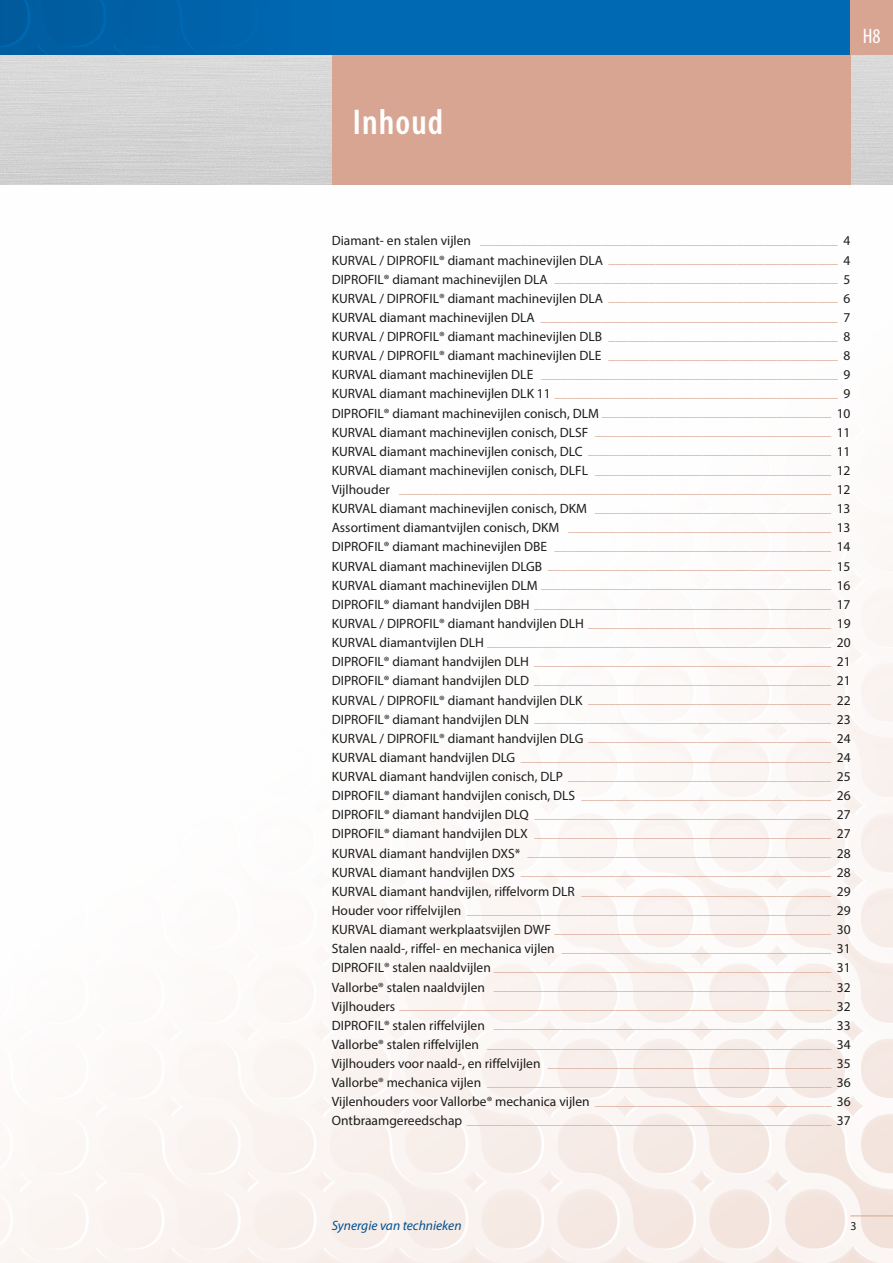
<style>
.page{position:relative;width:893px;height:1263px;background:#fff}
.page>*{position:absolute;margin:0;border:0;box-sizing:border-box;transform-origin:0 0}
.t1{font:600 condensed 36px "Myriad Pro";letter-spacing:.03em;color:#fff}
.t2{font:condensed 21px "Myriad Pro";color:#fff}
.t3{font:13.5px/19.2px "Myriad Pro";color:#d8a592}
.t4{font:13.5px/19.2px "Myriad Pro";color:#1d1d1b;text-align:justify}
.t5{font:italic 13.5px "Myriad Pro";color:#005092}
.t6{font:12px "Myriad Pro";color:#1d1d1b}
.s1{color:#1d1d1b}
.s2{color:#d8a592}
</style>
<div class="page">
<img style="left:0;top:575px;width:893px;height:688px">
<hr style="left:850px;top:1216px;width:43px;height:1px;background:#d8a592">
<div style="left:850px;top:0;width:43px;height:55px;background:#d8a592"></div>
<div style="left:0;top:0;width:850px;height:55px;background:linear-gradient(to right,#0060a5,#006cba)"></div>
<img style="left:0;top:55px;width:893px;height:130px">
<div style="left:332px;top:55px;width:518px;height:130px;background:#d8a592"></div>
<h1 class="t1" style="left:353px;top:102px;width:92px">Inhoud</h1>
<h2 class="t2" style="left:863px;top:23px;width:19px">H8</h2>
<p class="t3" style="left:332px;top:229px;width:520px;line-height:20.5px"><span class="s1">Diamant- en stalen vijlen</span> _____________________________________________________ <span class="s1">4<br>KURVAL / DIPROFIL® diamant machinevijlen DLA</span> __________________________________ <span class="s1">4</span></p>
<p class="t3" style="left:332px;top:267px;width:520px;line-height:20.5px"><span class="s1">DIPROFIL® diamant machinevijlen DLA</span> __________________________________________ <span class="s1">5<br>KURVAL / DIPROFIL® diamant machinevijlen DLA</span> __________________________________ <span class="s1">6</span></p>
<p class="t3" style="left:332px;top:305px;width:520px;line-height:20.5px"><span class="s1">KURVAL diamant machinevijlen DLA</span> ____________________________________________ <span class="s1">7<br>KURVAL / DIPROFIL® diamant machinevijlen DLB</span> __________________________________ <span class="s1">8</span></p>
<p class="t3" style="left:332px;top:346px;width:520px;line-height:17.9px"><span class="s1">KURVAL / DIPROFIL® diamant machinevijlen DLE</span> __________________________________ <span class="s1">8<br>KURVAL diamant machinevijlen DLE</span> ____________________________________________ <span class="s1">9</span></p>
<p class="t3" style="left:332px;top:382px;width:520px;line-height:20.5px"><span class="s1">KURVAL diamant machinevijlen DLK 11</span> __________________________________________ <span class="s1">9<br>DIPROFIL® diamant machinevijlen conisch, DLM</span> __________________________________ <span class="s1">10</span></p>
<p class="t4" style="left:332px;top:422px;width:520px">KURVAL diamant machinevijlen conisch, DLSF <span class="s2">___________________________________</span> 11<br>KURVAL diamant machinevijlen conisch, DLC <span class="s2">____________________________________</span> 11<br>KURVAL diamant machinevijlen conisch, DLFL <span class="s2">___________________________________</span> 12</p>
<p class="t3" style="left:332px;top:478px;width:520px;line-height:20.5px"><span class="s1">Vijlhouder</span> ________________________________________________________________ <span class="s1">12<br>KURVAL diamant machinevijlen conisch, DKM</span> ___________________________________ <span class="s1">13</span></p>
<p class="t3" style="left:332px;top:517px;width:520px;text-align:justify"><span class="s1">Assortiment diamantvijlen conisch, DKM</span> _______________________________________ <span class="s1">13<br>DIPROFIL® diamant machinevijlen DBE</span> _________________________________________ <span class="s1">14<br>KURVAL diamant machinevijlen DLGB</span> __________________________________________ <span class="s1">15<br>KURVAL diamant machinevijlen DLM</span> ___________________________________________ <span class="s1">16<br>DIPROFIL® diamant handvijlen DBH</span> ____________________________________________ <span class="s1">17</span></p>
<p class="t3" style="left:332px;top:614px;width:520px;line-height:17.9px"><span class="s1">KURVAL / DIPROFIL® diamant handvijlen DLH</span> ____________________________________ <span class="s1">19<br>KURVAL diamantvijlen DLH</span> ___________________________________________________ <span class="s1">20</span></p>
<p class="t3" style="left:332px;top:650px;width:520px"><span class="s1">DIPROFIL® diamant handvijlen DLH</span> ____________________________________________ <span class="s1">21<br>DIPROFIL® diamant handvijlen DLD</span> ____________________________________________ <span class="s1">21</span></p>
<p class="t3" style="left:332px;top:691px;width:520px;line-height:17.9px"><span class="s1">KURVAL / DIPROFIL® diamant handvijlen DLK</span> ____________________________________ <span class="s1">22<br>DIPROFIL® diamant handvijlen DLN</span> ____________________________________________ <span class="s1">23</span></p>
<p class="t3" style="left:332px;top:729px;width:520px;line-height:17.9px"><span class="s1">KURVAL / DIPROFIL® diamant handvijlen DLG</span> ____________________________________ <span class="s1">24<br>KURVAL diamant handvijlen DLG</span> ______________________________________________ <span class="s1">24</span></p>
<p class="t3" style="left:332px;top:765px;width:520px;line-height:20.5px"><span class="s1">KURVAL diamant handvijlen conisch, DLP</span> _______________________________________ <span class="s1">25<br>DIPROFIL® diamant handvijlen conisch, DLS</span> _____________________________________ <span class="s1">26</span></p>
<p class="t3" style="left:332px;top:804px;width:520px;text-align:justify"><span class="s1">DIPROFIL® diamant handvijlen DLQ</span> ____________________________________________ <span class="s1">27<br>DIPROFIL® diamant handvijlen DLX</span> ____________________________________________ <span class="s1">27<br>KURVAL diamant handvijlen DXS*</span> _____________________________________________ <span class="s1">28<br>KURVAL diamant handvijlen DXS</span> ______________________________________________ <span class="s1">28</span></p>
<p class="t3" style="left:332px;top:882px;width:520px;line-height:17.9px"><span class="s1">KURVAL diamant handvijlen, riffelvorm DLR</span> _____________________________________ <span class="s1">29<br>Houder voor riffelvijlen</span> ______________________________________________________ <span class="s1">29</span></p>
<p class="t3" style="left:332px;top:918px;width:520px;text-align:justify"><span class="s1">KURVAL diamant werkplaatsvijlen DWF</span> _________________________________________ <span class="s1">30<br>Stalen naald-, riffel- en mechanica vijlen</span> ________________________________________ <span class="s1">31<br>DIPROFIL® stalen naaldvijlen</span> __________________________________________________ <span class="s1">31<br>Vallorbe® stalen naaldvijlen</span> __________________________________________________ <span class="s1">32<br>Vijlhouders</span> ________________________________________________________________ <span class="s1">32<br>DIPROFIL® stalen riffelvijlen</span> __________________________________________________ <span class="s1">33<br>Vallorbe® stalen riffelvijlen</span> ___________________________________________________ <span class="s1">34<br>Vijlhouders voor naald-, en riffelvijlen</span> __________________________________________ <span class="s1">35<br>Vallorbe® mechanica vijlen</span> ___________________________________________________ <span class="s1">36</span></p>
<p class="t3" style="left:332px;top:1093px;width:520px;line-height:17.9px"><span class="s1">Vijlenhouders voor Vallorbe® mechanica vijlen</span> ___________________________________ <span class="s1">36<br>Ontbraamgereedschap</span> ______________________________________________________ <span class="s1">37</span></p>
<p class="t5" style="left:332px;top:1217px;width:131px">Synergie van technieken</p>
<p class="t6" style="left:850px;top:1218px;width:8px">3</p>
</div>
